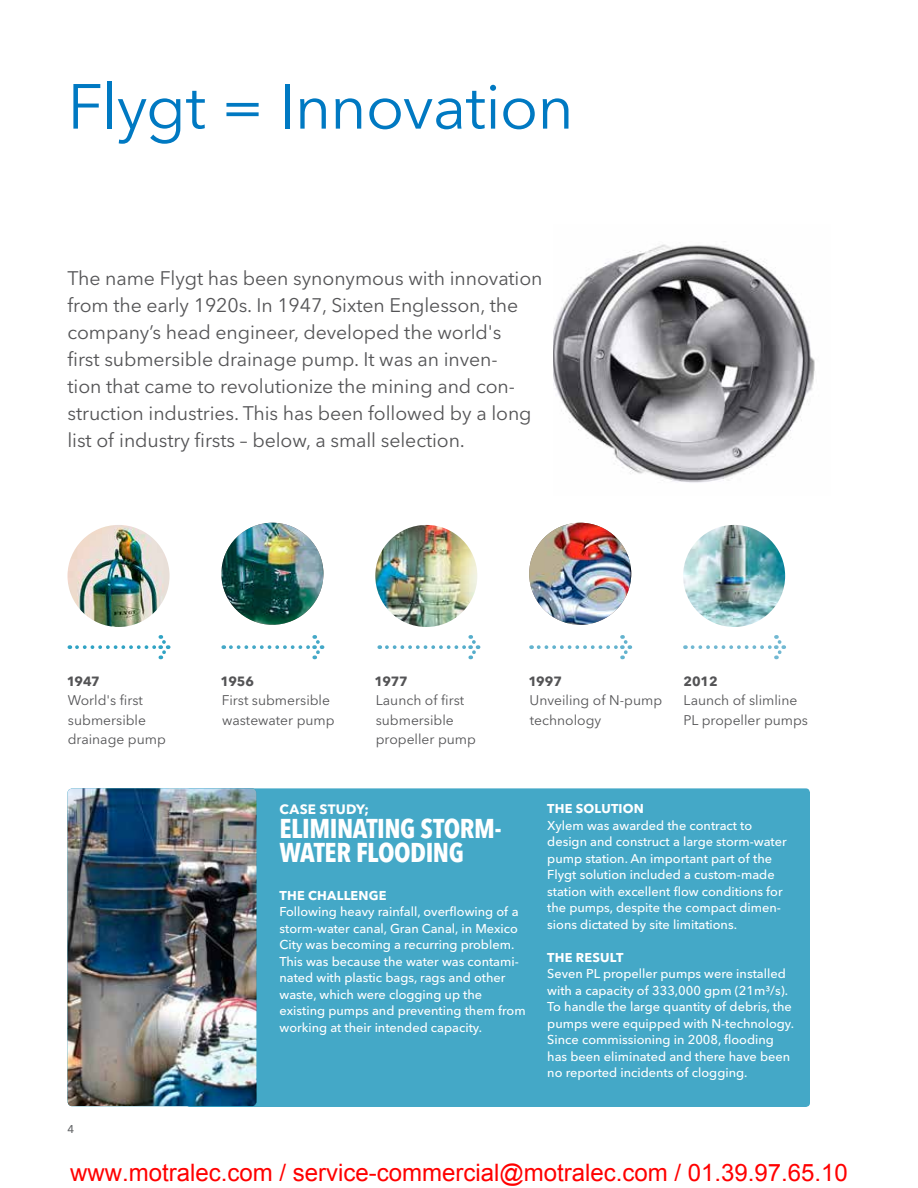
<style>
.page{position:relative;width:918px;height:1188px;background:#fff}
.page>*{position:absolute;margin:0;border:0;box-sizing:border-box;transform-origin:0 0}
.t1{font:63px "Avenir Next LT Pro";letter-spacing:-.015em;color:#0079c2}
.t2{font:700 condensed 27px/24px "Avenir Next LT Pro";letter-spacing:-.015em;color:#fff}
.t3{font:24px "Arial";color:#f00}
.t4{font:19.5px/27px "Avenir Next LT Pro";letter-spacing:-.005em;color:#545456}
.t5{font:13.8px/19.5px "Avenir Next LT Pro";color:#545456}
.t6{font:700 13.5px "Avenir Next LT Pro";letter-spacing:.02em;color:#fff}
.t7{font:700 13.35px "Avenir Next LT Pro";letter-spacing:-.01em;color:#545456}
.t8{font:500 12.75px/16.5px "Avenir Next LT Pro";color:#fff}
.t9{font:700 12.75px "Avenir Next LT Pro";letter-spacing:.015em;color:#fff}
.t10{font:500 11.25px "Avenir Next LT Pro";color:#656769}
</style>
<div class="page">
<img style="left:553px;top:244px;width:262px;height:239px">
<div style="left:186px;top:788px;width:624px;height:319px;background:#44a8c7;border-radius:4px"></div>
<img style="left:68px;top:788px;width:188px;height:318px">
<svg style="left:231px;top:635px;width:94px;height:24px"></svg>
<svg style="left:387px;top:635px;width:94px;height:24px"></svg>
<svg style="left:539px;top:635px;width:94px;height:24px"></svg>
<svg style="left:693px;top:635px;width:93px;height:24px"></svg>
<svg style="left:77px;top:635px;width:94px;height:24px"></svg>
<img style="left:68px;top:525px;width:102px;height:102px;border-radius:51px">
<img style="left:375px;top:525px;width:102px;height:102px;border-radius:51px">
<img style="left:683px;top:525px;width:102px;height:102px;border-radius:51px">
<img style="left:529px;top:523px;width:102px;height:102px;border-radius:51px">
<img style="left:221px;top:523px;width:102px;height:102px;border-radius:51px">
<h1 class="t1" style="left:68px;top:69px;width:508px">Flygt = Innovation</h1>
<p class="t4" style="left:68px;top:264px;width:476px">The name Flygt has been synonymous with innovation from the early 1920s. In 1947, Sixten Englesson, the company’s head engineer, developed the world's<br>first submersible drainage pump. It was an inven-<br>tion that came to revolutionize the mining and con&shy;struction industries. This has been followed by a long list of industry firsts – below, a small selection.</p>
<p class="t7" style="left:67px;top:673px;width:35px">1947</p>
<p class="t5" style="left:68px;top:691px;width:100px">World's first submersible drainage pump</p>
<p class="t7" style="left:221px;top:673px;width:35px">1956</p>
<p class="t5" style="left:222px;top:691px;width:114px">First submersible wastewater pump</p>
<p class="t7" style="left:375px;top:673px;width:35px">1977</p>
<p class="t5" style="left:376px;top:691px;width:102px">Launch of first submersible propeller pump</p>
<p class="t7" style="left:528px;top:673px;width:35px">1997</p>
<p class="t5" style="left:530px;top:691px;width:134px">Unveiling of N-pump technology</p>
<p class="t7" style="left:684px;top:673px;width:36px">2012</p>
<p class="t5" style="left:684px;top:691px;width:126px">Launch of slimline<br>PL propeller pumps</p>
<p class="t10" style="left:68px;top:1122px;width:8px">4</p>
<p class="t6" style="left:280px;top:801px;width:91px">CASE STUDY;</p>
<h2 class="t2" style="left:280px;top:816px;width:224px">ELIMINATING STORM-<br>WATER FLOODING</h2>
<p class="t9" style="left:280px;top:888px;width:109px">THE CHALLENGE</p>
<p class="t8" style="left:280px;top:904px;width:248px">Following heavy rainfall, overflowing of a storm-water canal, Gran Canal, in Mexico City was becoming a recurring problem.<br>This was because the water was contami&shy;nated with plastic bags, rags and other waste, which were clogging up the existing pumps and preventing them from working at their intended capacity.</p>
<p class="t9" style="left:547px;top:801px;width:98px">THE SOLUTION</p>
<p class="t8" style="left:547px;top:817px;width:241px">Xylem was awarded the contract to design and construct a large storm-water pump station. An important part of the Flygt solution included a custom-made station with excellent flow conditions for the pumps, despite the compact dimen&shy;sions dictated by site limitations.</p>
<p class="t9" style="left:547px;top:949px;width:78px">THE RESULT</p>
<p class="t8" style="left:547px;top:965px;width:248px">Seven PL propeller pumps were installed with a capacity of 333,000 gpm (21m³/s).<br>To handle the large quantity of debris, the pumps were equipped with N-technology.<br>Since commissioning in 2008, flooding has been eliminated and there have been no reported incidents of clogging.</p>
<h3 class="t3" style="left:70px;top:1164px;width:779px">www.motralec.com / service-commercial@motralec.com / 01.39.97.65.10</h3>
</div>
